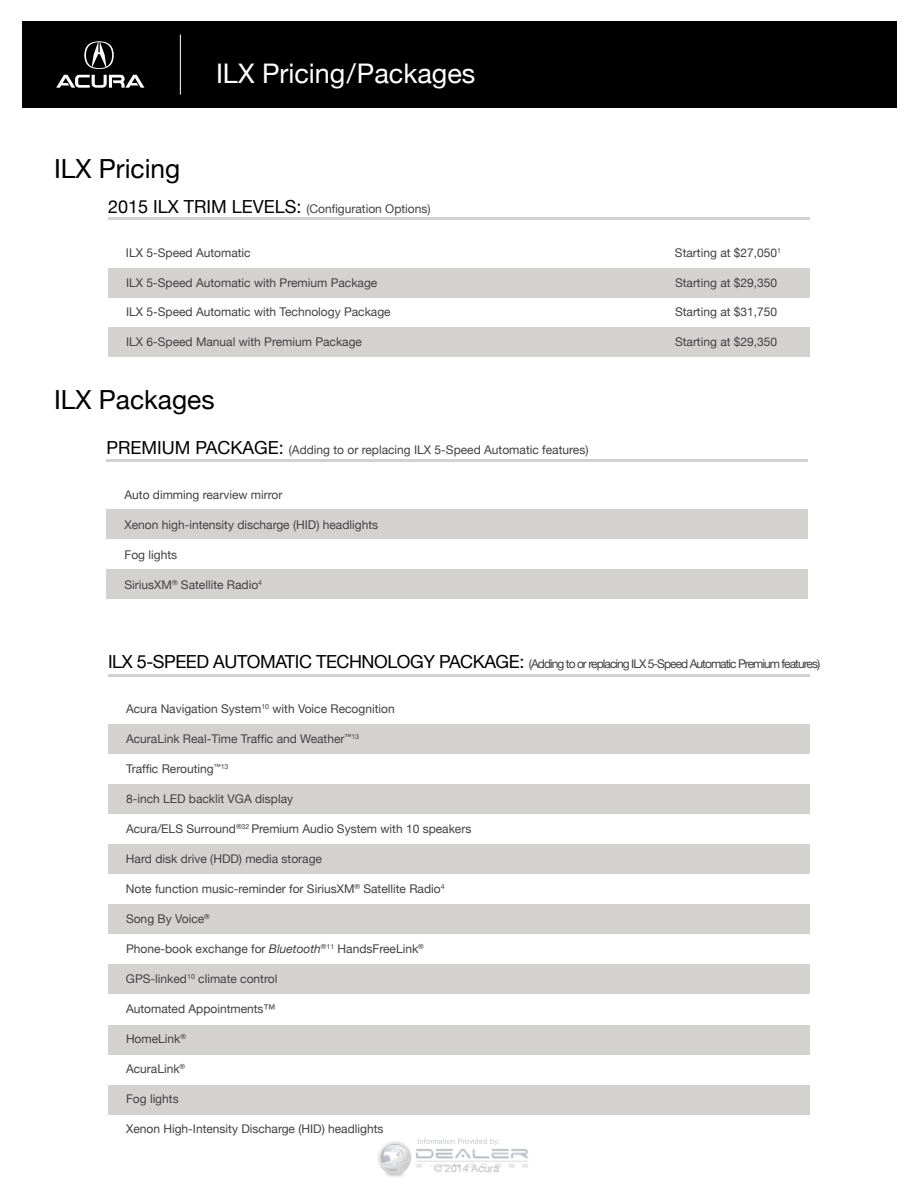
<style>
.page{position:relative;width:918px;height:1188px;background:#fff}
.page>*{position:absolute;margin:0;border:0;box-sizing:border-box;transform-origin:0 0}
.t1{font:27px "Helvetica Neue";color:#fff}
.t2{font:26.4px "Helvetica Neue";color:#000}
.t3{font:12px "Helvetica Neue";color:#414042}
.t4{font:12px "Helvetica Neue";letter-spacing:-.08em;color:#414042}
.t5{font:10.5px "Helvetica Neue";color:#bcbec0}
.s1{font-size:18px;color:#000}
.s2{font-style:italic}
</style>
<div class="page">
<div style="left:22px;top:21px;width:874px;height:87px;background:#000"></div>
<hr style="left:180px;top:34px;width:1px;height:60px;background:#fff">
<svg style="left:84px;top:41px;width:30px;height:28px"></svg>
<svg style="left:56px;top:75px;width:88px;height:13px"></svg>
<hr style="left:106px;top:460px;width:702px;height:2px;background:#d4d1d1">
<hr style="left:108px;top:217px;width:702px;height:3px;background:#d4d1d1">
<div style="left:108px;top:268px;width:702px;height:30px;background:#d4d1d1"></div>
<div style="left:108px;top:327px;width:702px;height:30px;background:#d4d1d1"></div>
<div style="left:106px;top:509px;width:702px;height:30px;background:#d4d1d1"></div>
<div style="left:106px;top:569px;width:702px;height:30px;background:#d4d1d1"></div>
<hr style="left:108px;top:674px;width:702px;height:3px;background:#d4d1d1">
<div style="left:108px;top:724px;width:702px;height:30px;background:#d4d1d1"></div>
<div style="left:108px;top:784px;width:702px;height:30px;background:#d4d1d1"></div>
<div style="left:108px;top:844px;width:702px;height:30px;background:#d4d1d1"></div>
<div style="left:108px;top:904px;width:702px;height:30px;background:#d4d1d1"></div>
<div style="left:108px;top:964px;width:702px;height:30px;background:#d4d1d1"></div>
<div style="left:108px;top:1025px;width:702px;height:30px;background:#d4d1d1"></div>
<div style="left:108px;top:1085px;width:702px;height:30px;background:#d4d1d1"></div>
<img style="left:378px;top:1138px;width:150px;height:39px">
<h2 class="t2" style="left:54px;top:150px;width:128px">ILX Pricing</h2>
<h1 class="t1" style="left:216px;top:54px;width:261px">ILX Pricing / Packages</h1>
<p class="t3" style="left:108px;top:200px;width:324px"><span class="s1">2015 ILX TRIM LEVELS:</span> (Configuration Options)</p>
<p class="t3" style="left:126px;top:244px;width:126px">ILX 5-Speed Automatic</p>
<p class="t3" style="left:675px;top:244px;width:108px">Starting at $27,050<sup>1</sup></p>
<p class="t3" style="left:126px;top:274px;width:253px">ILX 5-Speed Automatic with Premium Package</p>
<p class="t3" style="left:675px;top:274px;width:104px">Starting at $29,350</p>
<p class="t3" style="left:126px;top:303px;width:266px">ILX 5-Speed Automatic with Technology Package</p>
<p class="t3" style="left:675px;top:303px;width:104px">Starting at $31,750</p>
<p class="t3" style="left:126px;top:333px;width:238px">ILX 6-Speed Manual with Premium Package</p>
<p class="t3" style="left:675px;top:333px;width:104px">Starting at $29,350</p>
<h2 class="t2" style="left:54px;top:380px;width:162px">ILX Packages</h2>
<p class="t3" style="left:106px;top:441px;width:483px"><span class="s1">PREMIUM PACKAGE:</span> (Adding to or replacing ILX 5-Speed Automatic features)</p>
<p class="t3" style="left:124px;top:486px;width:160px">Auto dimming rearview mirror</p>
<p class="t3" style="left:124px;top:516px;width:255px">Xenon high-intensity discharge (HID) headlights</p>
<p class="t3" style="left:124px;top:546px;width:54px">Fog lights</p>
<p class="t3" style="left:124px;top:576px;width:139px">SiriusXM<sup>®</sup> Satellite Radio<sup>4</sup></p>
<p class="t4" style="left:108px;top:656px;width:714px"><span class="s1">ILX 5-SPEED AUTOMATIC TECHNOLOGY PACKAGE:</span> (Adding to or replacing ILX 5-Speed Automatic Premium features)</p>
<p class="t3" style="left:126px;top:701px;width:270px">Acura Navigation System<sup>10</sup> with Voice Recognition</p>
<p class="t3" style="left:126px;top:731px;width:235px">AcuraLink Real-Time Traffic and Weather<sup>™13</sup></p>
<p class="t3" style="left:126px;top:761px;width:104px">Traffic Rerouting<sup>™13</sup></p>
<p class="t3" style="left:126px;top:791px;width:169px">8-inch LED backlit VGA display</p>
<p class="t3" style="left:126px;top:821px;width:347px">Acura/ELS Surround<sup>®32</sup> Premium Audio System with 10 speakers</p>
<p class="t3" style="left:126px;top:851px;width:198px">Hard disk drive (HDD) media storage</p>
<p class="t3" style="left:126px;top:881px;width:320px">Note function music-reminder for SiriusXM<sup>®</sup> Satellite Radio<sup>4</sup></p>
<p class="t3" style="left:126px;top:911px;width:85px">Song By Voice<sup>®</sup></p>
<p class="t3" style="left:126px;top:941px;width:299px">Phone-book exchange for <span class="s2">Bluetooth</span><sup>®11</sup> HandsFreeLink<sup>®</sup></p>
<p class="t3" style="left:126px;top:971px;width:153px">GPS-linked<sup>10</sup> climate control</p>
<p class="t3" style="left:126px;top:1001px;width:151px">Automated Appointments™</p>
<p class="t3" style="left:126px;top:1031px;width:62px">HomeLink<sup>®</sup></p>
<p class="t3" style="left:126px;top:1061px;width:61px">AcuraLink<sup>®</sup></p>
<p class="t3" style="left:126px;top:1091px;width:54px">Fog lights</p>
<p class="t3" style="left:126px;top:1121px;width:259px">Xenon High-Intensity Discharge (HID) headlights</p>
<p class="t5" style="left:434px;top:1161px;width:67px">© 2014 Acura</p>
</div>
